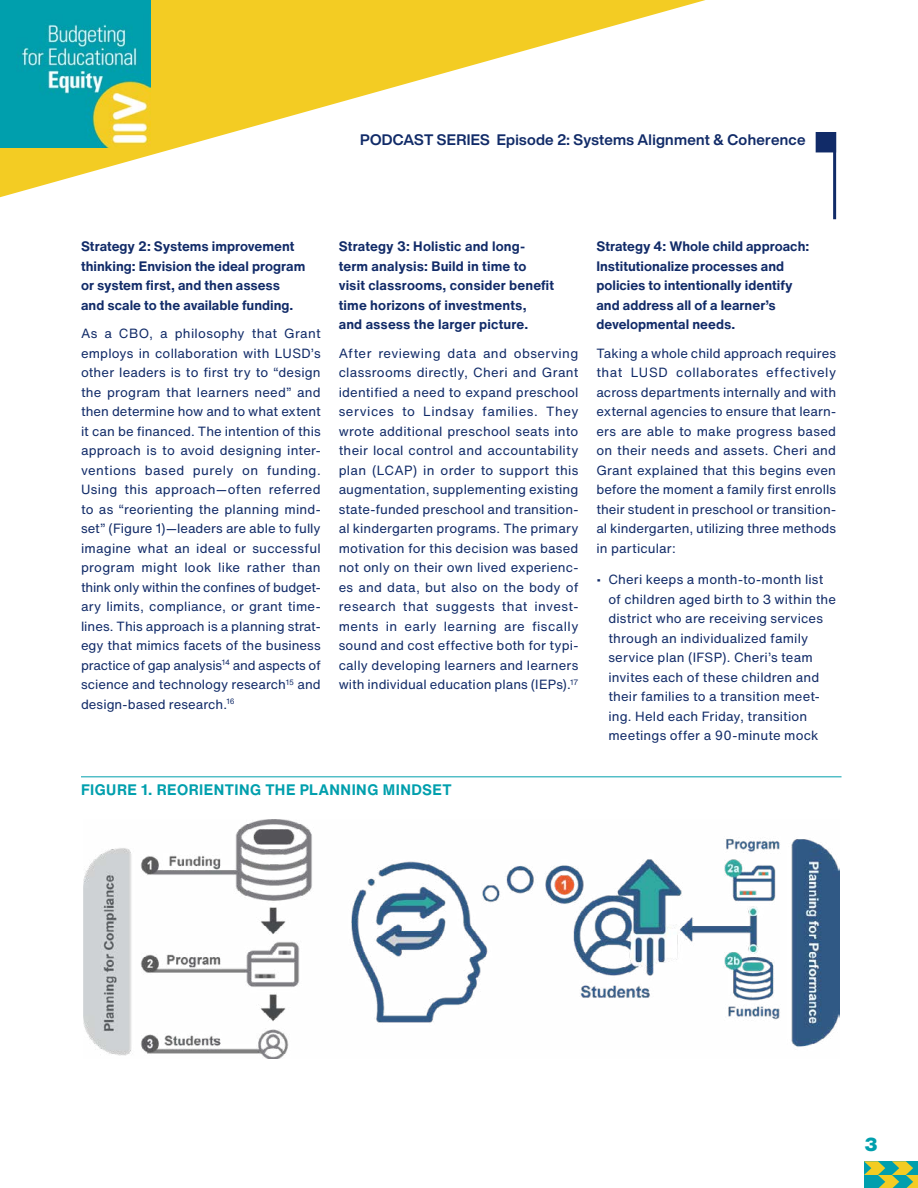
<style>
.page{position:relative;width:918px;height:1188px;background:#fff}
.page>*{position:absolute;margin:0;border:0;box-sizing:border-box;transform-origin:0 0}
.t1{font:800 18px "Helvetica Now Micro";color:#009fad}
.t2{font:700 15px "Helvetica Now Display";letter-spacing:.02em;color:#112b68}
.t3{font:700 15px "Helvetica Now Text";letter-spacing:.03em;color:#009fad}
.t4{font:700 13.5px/19.5px "Helvetica Now Text";color:#112b68}
.t5{font:13.2px/19.5px "Helvetica Now Text";letter-spacing:.01em;color:#112b68;text-align:justify}
</style>
<div class="page">
<svg style="left:0;top:0;width:837px;height:220px"></svg>
<svg style="left:864px;top:1161px;width:54px;height:27px"></svg>
<div style="left:0;top:0;width:151px;height:148px;background:#009fad"></div>
<img style="left:21px;top:25px;width:130px;height:123px">
<svg style="left:816px;top:132px;width:17px;height:20px"></svg>
<hr style="left:833px;top:132px;width:3px;height:87px;background:#112b68">
<hr style="left:81px;top:776px;width:761px;height:1px;background:#009fad">
<img style="left:83px;top:820px;width:756px;height:239px">
<p class="t2" style="left:360px;top:130px;width:447px">PODCAST SERIES Episode 2: Systems Alignment &amp; Coherence</p>
<h3 class="t4" style="left:81px;top:237px;width:226px">Strategy 2: Systems improvement thinking: Envision the ideal program or system first, and then assess and scale to the available funding.</h3>
<p class="t5" style="left:81px;top:324px;width:241px">As a CBO, a philosophy that Grant employs in collaboration with LUSD’s other leaders is to first try to “design the program that learners need” and then determine how and to what extent it can be financed. The intention of this approach is to avoid designing inter&shy;ventions based purely on funding.<br>Using this approach—often referred to as “reorienting the planning mind&shy;set” (Figure 1)—leaders are able to fully imagine what an ideal or successful program might look like rather than think only within the confines of budget&shy;ary limits, compliance, or grant time&shy;lines. This approach is a planning strat&shy;egy that mimics facets of the business practice of gap analysis<sup>14</sup> and aspects of science and technology research<sup>15</sup> and design-based research.<sup>16</sup></p>
<h3 class="t4" style="left:339px;top:237px;width:217px">Strategy 3: Holistic and long&shy;term analysis: Build in time to visit classrooms, consider benefit time horizons of investments,<br>and assess the larger picture.</h3>
<p class="t5" style="left:339px;top:343px;width:241px">After reviewing data and observing classrooms directly, Cheri and Grant identified a need to expand preschool services to Lindsay families. They wrote additional preschool seats into their local control and accountability plan (LCAP) in order to support this augmentation, supplementing existing state-funded preschool and transition&shy;al kindergarten programs. The primary motivation for this decision was based not only on their own lived experienc&shy;es and data, but also on the body of research that suggests that invest&shy;ments in early learning are fiscally sound and cost effective both for typi&shy;cally developing learners and learners with individual education plans (IEPs).<sup>17</sup></p>
<h3 class="t4" style="left:596px;top:237px;width:214px">Strategy 4: Whole child approach:<br>Institutionalize processes and policies to intentionally identify and address all of a learner’s developmental needs.</h3>
<p class="t5" style="left:596px;top:343px;width:241px">Taking a whole child approach requires that LUSD collaborates effectively across departments internally and with external agencies to ensure that learn&shy;ers are able to make progress based on their needs and assets. Cheri and Grant explained that this begins even before the moment a family first enrolls their student in preschool or transition&shy;al kindergarten, utilizing three methods in particular:</p>
<p class="t5" style="left:608px;top:570px;width:229px;text-align:left;text-indent:-12px">• Cheri keeps a month-to-month list of children aged birth to 3 within the district who are receiving services through an individualized family service plan (IFSP). Cheri’s team invites each of these children and their families to a transition meet&shy;ing. Held each Friday, transition meetings offer a 90-minute mock</p>
<p class="t3" style="left:81px;top:780px;width:372px">FIGURE 1. REORIENTING THE PLANNING MINDSET</p>
<h1 class="t1" style="left:864px;top:1131px;width:15px">3</h1>
</div>
